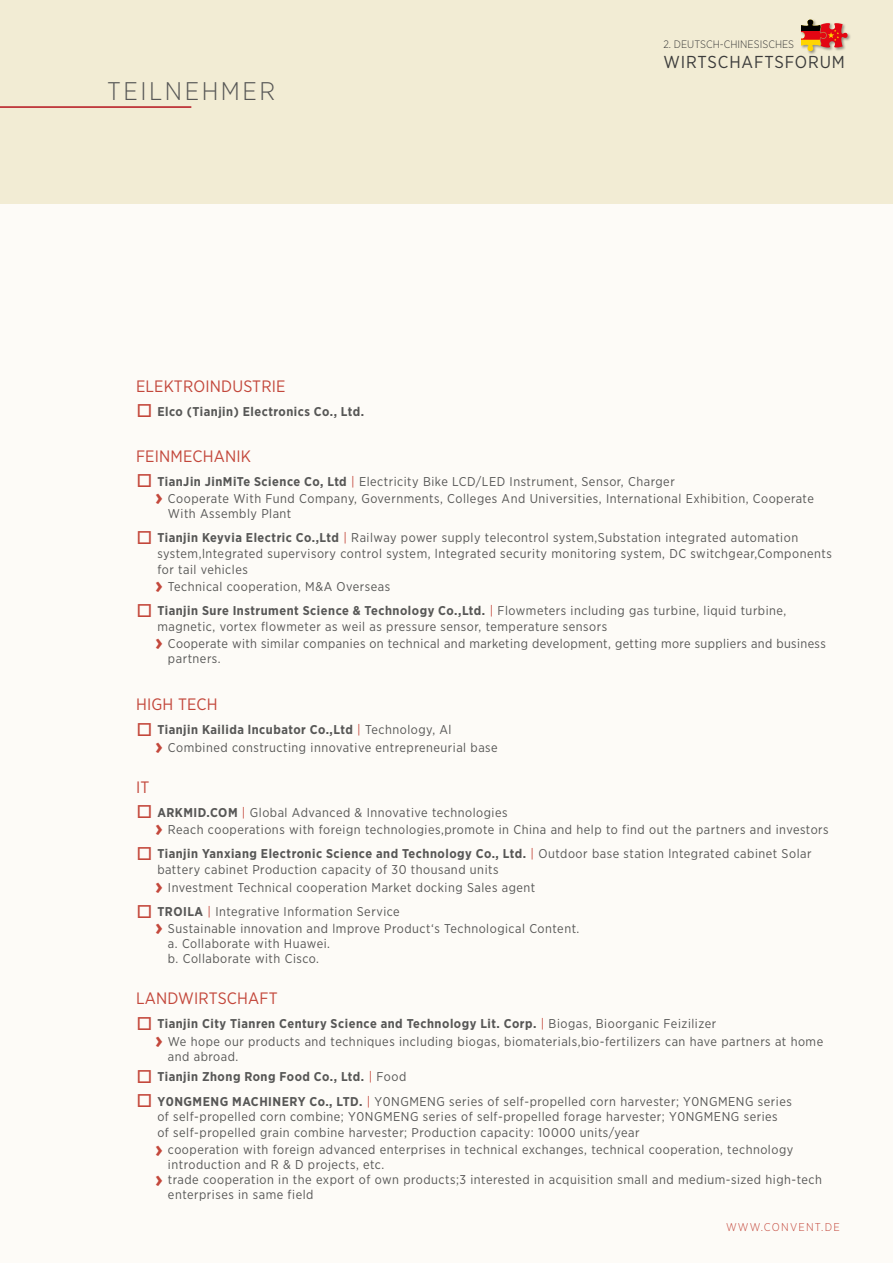
<style>
.page{position:relative;width:893px;height:1263px;background:#fdfbf7}
.page>*{position:absolute;margin:0;border:0;box-sizing:border-box;transform-origin:0 0}
.t1{font:300 25.5px "Gotham Narrow";letter-spacing:.1em;color:#575756}
.t2{font:17.25px "Gotham Narrow";letter-spacing:.05em;color:#3c3c3b}
.t3{font:16.5px "Gotham Narrow";letter-spacing:.01em;color:#c3473b}
.t4{font:12.75px/17.1px "Gotham Narrow";letter-spacing:.04em;color:#575756}
.t5{font:700 12.75px/20.5px "Gotham Narrow";letter-spacing:.04em;color:#575756}
.t6{font:300 11.25px "Gotham Narrow";letter-spacing:.11em;color:#c3473b}
.t7{font:300 10.8px "Gotham Narrow";letter-spacing:.005em;color:#3c3c3b}
.s1{font-family:"The Sans Expert";font-weight:400;font-size:19.2px;color:#c3473b}
.s2{font-family:"The Sans Expert";font-size:19.2px;color:#c3473b}
.s3{font-weight:700}
.s4{color:#c3473b}
.s5{font-weight:700;font-size:22.95px;color:#c3473b}
.s6{font-weight:400}
.s7{font-weight:400;color:#c3473b}
</style>
<div class="page">
<div style="left:0;top:0;width:893px;height:204px;background:#f2ecd4"></div>
<hr style="left:0;top:106px;width:191px;height:2px;background:#b5131d">
<div style="left:800px;top:19px;width:51px;height:36px;background:#000;opacity:.39"></div>
<svg style="left:801px;top:20px;width:47px;height:31px"></svg>
<h1 class="t1" style="left:107px;top:76px;width:170px">TEILNEHMER</h1>
<p class="t7" style="left:663px;top:38px;width:132px">2. DEUTSCH-CHINESISCHES</p>
<h2 class="t2" style="left:663px;top:52px;width:183px">WIRTSCHAFTSFORUM</h2>
<p class="t3" style="left:136px;top:376px;width:151px">ELEKTROINDUSTRIE</p>
<p class="t5" style="left:136px;top:401px;width:230px"><span class="s1">ò</span> Elco (Tianjin) Electronics Co., Ltd.</p>
<p class="t3" style="left:136px;top:446px;width:117px">FEINMECHANIK</p>
<p class="t4" style="left:155px;top:473px;width:660px;text-indent:-19px"><span class="s2">ò</span> <span class="s3">TianJin JinMiTe Science Co, Ltd</span> <span class="s4">|</span> Electricity Bike LCD/LED Instrument, Sensor, Charger<br><span class="s5">›</span> Cooperate With Fund Company, Governments, Colleges And Universities, International Exhibition, Cooperate</p>
<p class="t4" style="left:136px;top:501px;width:664px;line-height:24.3px;text-indent:32px">With Assembly Plant<br><span class="s2">ò</span> <span class="s3">Tianjin Keyvia Electric Co.,Ltd</span> <span class="s4">|</span> Railway power supply telecontrol system,Substation integrated automation</p>
<p class="t4" style="left:157px;top:545px;width:676px;line-height:15.8px">system,lntegrated supervisory control system, lntegrated security monitoring system, DC switchgear,Components for tail vehicles</p>
<p class="t4" style="left:136px;top:574px;width:652px;line-height:24.3px;text-indent:19px"><span class="s5">›</span> Technical cooperation, M&amp;A Overseas<br><span class="s2">ò</span> <span class="s3">Tianjin Sure Instrument Science &amp; Technology Co.,Ltd.</span> <span class="s4">|</span> Flowmeters including gas turbine, liquid turbine,</p>
<p class="t4" style="left:155px;top:618px;width:672px">magnetic, vortex flowmeter as weil as pressure sensor, temperature sensors<br><span class="s5">›</span> Cooperate with similar companies on technical and marketing development, getting more suppliers and business</p>
<p class="t4" style="left:168px;top:650px;width:54px">partners.</p>
<p class="t3" style="left:136px;top:694px;width:83px">HIGH TECH</p>
<p class="t4" style="left:155px;top:721px;width:344px;text-indent:-19px"><span class="s2">ò</span> <span class="s3">Tianjin Kailida lncubator Co.,Ltd</span> <span class="s4">|</span> Technology, Al<br><span class="s5">›</span> Combined constructing innovative entrepreneurial base</p>
<p class="t3" style="left:136px;top:776px;width:15px">IT</p>
<p class="t4" style="left:155px;top:803px;width:675px;text-indent:-19px"><span class="s2">ò</span> <span class="s3">ARKMID.COM</span> <span class="s4">|</span> Global Advanced &amp; Innovative technologies<br><span class="s5">›</span> Reach cooperations with foreign technologies,promote in China and help to find out the partners and investors</p>
<p class="t4" style="left:157px;top:845px;width:656px;line-height:15.8px;text-indent:-21px"><span class="s2">ò</span> <span class="s3">Tianjin Yanxiang Electronic Science and Technology Co., Ltd.</span> <span class="s4">|</span> Outdoor base station lntegrated cabinet Solar battery cabinet Production capacity of 30 thousand units</p>
<p class="t4" style="left:136px;top:875px;width:401px;line-height:24.3px;text-indent:19px"><span class="s5">›</span> Investment Technical cooperation Market docking Sales agent <span class="s2">ò</span> <span class="s3">TROILA</span> <span class="s4">|</span> Integrative Information Service</p>
<p class="t4" style="left:168px;top:921px;width:413px;line-height:15px;text-indent:-13px"><span class="s5">›</span> Sustainable innovation and lmprove Product‘s Technological Content. a. Collaborate with Huawei.<br>b. Collaborate with Cisco.</p>
<p class="t3" style="left:136px;top:988px;width:143px">LANDWIRTSCHAFT</p>
<p class="t4" style="left:155px;top:1015px;width:670px;text-indent:-19px"><span class="s2">ò</span> <span class="s3">Tianjin City Tianren Century Science and Technology Lit. Corp.</span> <span class="s4">|</span> Biogas, Bioorganic Feizilizer<br><span class="s5">›</span> We hope our products and techniques including biogas, biomaterials,bio-fertilizers can have partners at home</p>
<p class="t5" style="left:136px;top:1046px;width:272px;text-indent:32px"><span class="s6">and abroad.<br></span><span class="s1">ò</span> Tianjin Zhong Rong Food Co., Ltd. <span class="s7">|</span> <span class="s6">Food</span></p>
<p class="t4" style="left:157px;top:1093px;width:636px;line-height:15.8px;text-indent:-21px"><span class="s2">ò</span> <span class="s3">Y0NGMENG MACHINERY Co., LTD.</span> <span class="s4">|</span> Y0NGMENG series of self-propelled corn harvester; Y0NGMENG series of self-propelled corn combine; Y0NGMENG series of self-propelled forage harvester; Y0NGMENG series of self-propelled grain combine harvester; Production capacity: 10000 units/year</p>
<p class="t4" style="left:155px;top:1141px;width:640px"><span class="s5">›</span> cooperation with foreign advanced enterprises in technical exchanges, technical cooperation, technology</p>
<p class="t4" style="left:168px;top:1156px;width:218px">introduction and R &amp; D projects, etc.</p>
<p class="t4" style="left:155px;top:1171px;width:668px"><span class="s5">›</span> trade cooperation in the export of own products;3 interested in acquisition small and medium-sized high-tech</p>
<p class="t4" style="left:168px;top:1186px;width:147px">enterprises in same field</p>
<p class="t6" style="left:726px;top:1220px;width:115px">WWW.CONVENT.DE</p>
</div>
